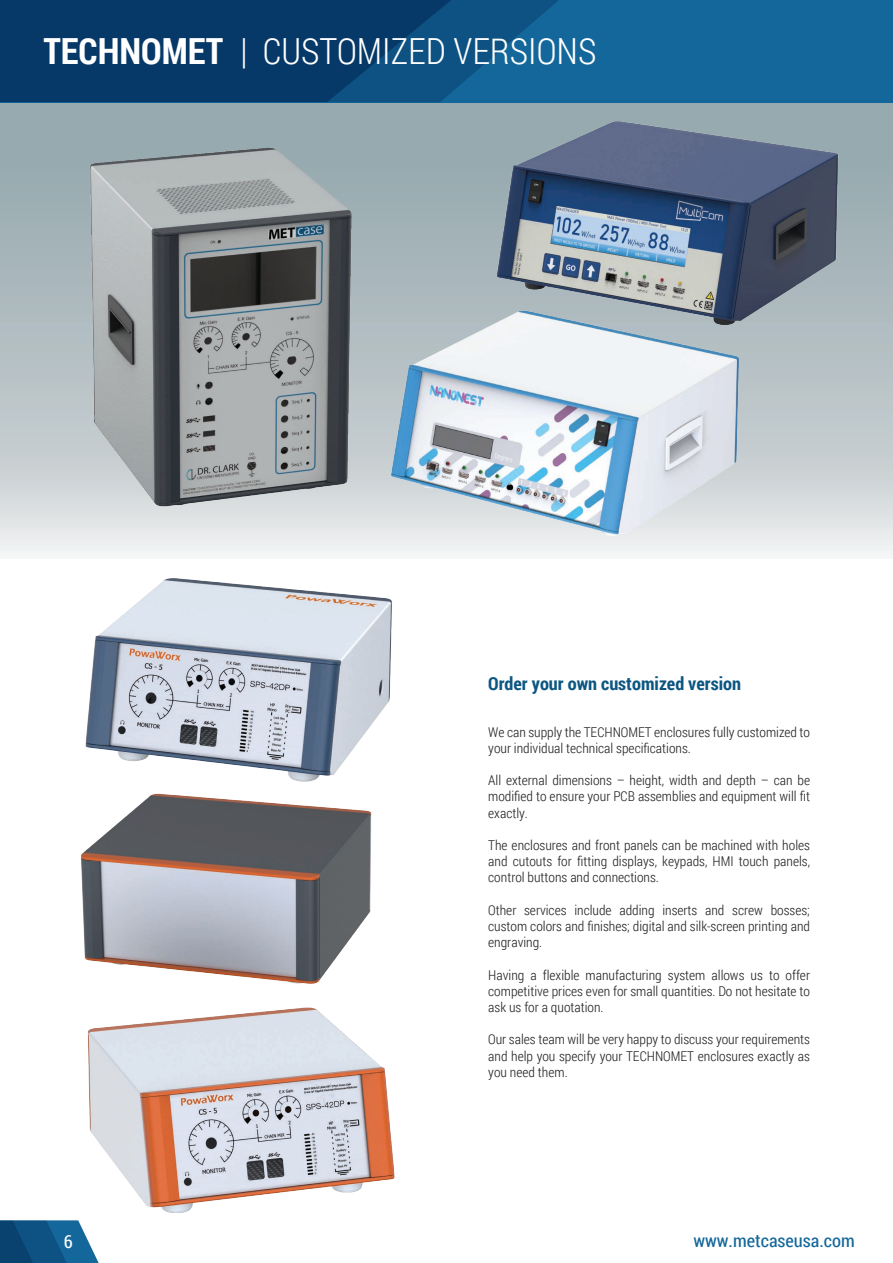
<style>
.page{position:relative;width:893px;height:1263px;background:#fff}
.page>*{position:absolute;margin:0;border:0;box-sizing:border-box;transform-origin:0 0}
.t1{font:300 36px "Roboto Condensed";color:#fff}
.t2{font:700 18px "Roboto Condensed";color:#0c5682}
.t3{font:18px "Roboto Condensed";color:#13679a}
.t4{font:18px "Roboto Condensed";color:#fff}
.t5{font:300 13.5px/16.2px "Roboto Condensed";color:#211e1e;text-align:justify}
.s1{font-weight:700}
</style>
<div class="page">
<svg style="left:0;top:102px;width:893px;height:453px"></svg>
<div style="left:0;top:0;width:893px;height:102px;background:#13679a"></div>
<div style="left:0;top:0;width:327px;height:102px;background:#063967"></div>
<svg style="left:327px;top:0;width:232px;height:102px"></svg>
<svg style="left:0;top:1220px;width:99px;height:43px"></svg>
<img style="left:363px;top:295px;width:404px;height:257px">
<img style="left:85px;top:578px;width:307px;height:204px">
<img style="left:53px;top:1007px;width:342px;height:223px">
<img style="left:75px;top:130px;width:293px;height:386px">
<img style="left:488px;top:107px;width:359px;height:228px">
<img style="left:81px;top:793px;width:291px;height:191px">
<h1 class="t1" style="left:43px;top:26px;width:554px"><span class="s1">TECHNOMET</span> | CUSTOMIZED VERSIONS</h1>
<h2 class="t2" style="left:488px;top:670px;width:254px">Order your own customized version</h2>
<p class="t5" style="left:488px;top:723px;width:323px">We can supply the TECHNOMET enclosures fully customized to your individual technical specifications.</p>
<p class="t5" style="left:488px;top:772px;width:323px">All external dimensions – height, width and depth – can be modified to ensure your PCB assemblies and equipment will fit exactly.</p>
<p class="t5" style="left:488px;top:837px;width:323px">The enclosures and front panels can be machined with holes and cutouts for fitting displays, keypads, HMI touch panels, control buttons and connections.</p>
<p class="t5" style="left:488px;top:901px;width:323px">Other services include adding inserts and screw bosses; custom colors and finishes; digital and silk-screen printing and engraving.</p>
<p class="t5" style="left:488px;top:966px;width:323px">Having a flexible manufacturing system allows us to offer competitive prices even for small quantities. Do not hesitate to ask us for a quotation.</p>
<p class="t5" style="left:488px;top:1031px;width:323px">Our sales team will be very happy to discuss your requirements and help you specify your TECHNOMET enclosures exactly as you need them.</p>
<h2 class="t4" style="left:64px;top:1228px;width:10px">6</h2>
<h2 class="t3" style="left:693px;top:1228px;width:163px">www.metcaseusa.com</h2>
</div>
